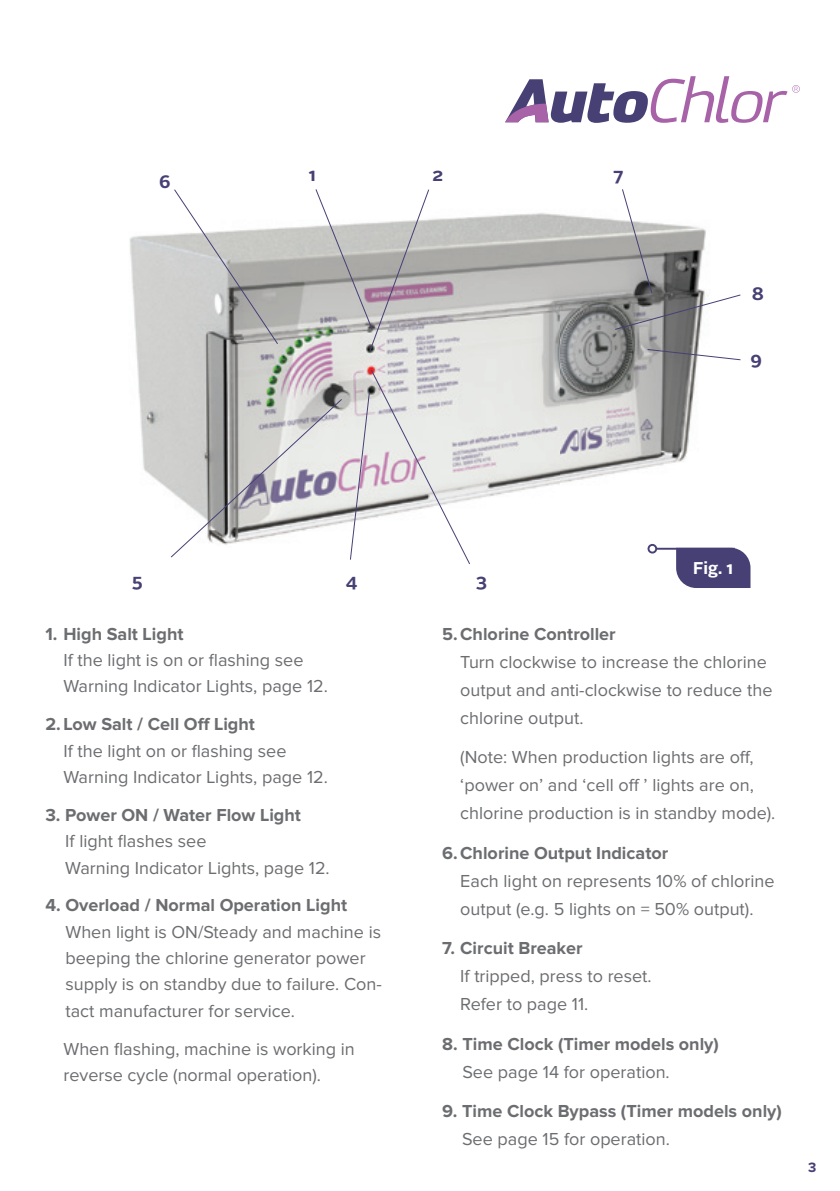
<style>
.page{position:relative;width:840px;height:1191px;background:#fff}
.page>*{position:absolute;margin:0;border:0;box-sizing:border-box;transform-origin:0 0}
.t1{font:18px/26.4px "Proxima Nova";color:#6c6d70}
.t2{font:700 18px "Proxima Nova";color:#6c6d70}
.t3{font:700 18px "Alright Sans";color:#464075}
.t4{font:700 17px "Alright Sans";color:#fff}
.t5{font:700 14px "Proxima Nova";color:#464075}
</style>
<div class="page">
<svg style="left:505px;top:76px;width:294px;height:47px"></svg>
<img style="left:129px;top:213px;width:572px;height:334px">
<svg style="left:349px;top:369px;width:121px;height:195px"></svg>
<svg style="left:170px;top:398px;width:173px;height:160px"></svg>
<svg style="left:173px;top:189px;width:106px;height:156px"></svg>
<svg style="left:314px;top:189px;width:116px;height:163px"></svg>
<svg style="left:646px;top:348px;width:95px;height:13px"></svg>
<svg style="left:675px;top:548px;width:75px;height:40px;background:#524d7e"></svg>
<hr style="left:655px;top:548px;width:79px;height:1px;background:#464075">
<div style="left:647px;top:544px;width:9px;height:9px;border:2px solid #464075;border-radius:50%"></div>
<svg style="left:613px;top:189px;width:128px;height:142px"></svg>
<p class="t3" style="left:159px;top:169px;width:13px">6</p>
<p class="t3" style="left:308px;top:162px;width:9px">1</p>
<p class="t3" style="left:432px;top:162px;width:13px">2</p>
<p class="t3" style="left:612px;top:162px;width:12px">7</p>
<p class="t3" style="left:751px;top:281px;width:14px">8</p>
<p class="t3" style="left:750px;top:346px;width:13px">9</p>
<p class="t3" style="left:132px;top:568px;width:12px">5</p>
<p class="t3" style="left:345px;top:568px;width:13px">4</p>
<p class="t3" style="left:475px;top:568px;width:13px">3</p>
<p class="t4" style="left:693px;top:556px;width:41px">Fig. 1</p>
<p class="t2" style="left:45px;top:625px;width:140px">1. High Salt Light</p>
<p class="t1" style="left:63px;top:647px;width:266px">If the light is on or flashing see<br>Warning Indicator Lights, page 12.</p>
<p class="t2" style="left:45px;top:716px;width:211px">2. Low Salt / Cell Off Light</p>
<p class="t1" style="left:63px;top:738px;width:266px">If the light on or flashing see<br>Warning Indicator Lights, page 12.</p>
<p class="t2" style="left:45px;top:806px;width:257px">3. Power ON / Water Flow Light</p>
<p class="t1" style="left:65px;top:828px;width:266px">If light flashes see<br>Warning Indicator Lights, page 12.</p>
<p class="t2" style="left:45px;top:897px;width:303px">4. Overload / Normal Operation Light</p>
<p class="t1" style="left:65px;top:919px;width:318px">When light is ON/Steady and machine is beeping the chlorine generator power supply is on standby due to failure. Con&shy;tact manufacturer for service.</p>
<p class="t1" style="left:63px;top:1036px;width:293px">When flashing, machine is working in reverse cycle (normal operation).</p>
<p class="t2" style="left:442px;top:625px;width:175px">5. Chlorine Controller</p>
<p class="t1" style="left:460px;top:648px;width:313px;line-height:28px">Turn clockwise to increase the chlorine output and anti-clockwise to reduce the chlorine output.</p>
<p class="t1" style="left:460px;top:744px;width:316px;line-height:28px">(Note: When production lights are off, ‘power on’ and ‘cell off ’ lights are on, chlorine production is in standby mode).</p>
<p class="t2" style="left:442px;top:844px;width:227px">6. Chlorine Output Indicator</p>
<p class="t1" style="left:460px;top:867px;width:316px;line-height:28px">Each light on represents 10% of chlorine output (e.g. 5 lights on = 50% output).</p>
<p class="t2" style="left:442px;top:940px;width:142px">7. Circuit Breaker</p>
<p class="t1" style="left:460px;top:963px;width:193px;line-height:28px">If tripped, press to reset.<br>Refer to page 11.</p>
<p class="t2" style="left:442px;top:1035px;width:278px">8. Time Clock (Timer models only)</p>
<p class="t1" style="left:462px;top:1059px;width:209px">See page 14 for operation.</p>
<p class="t2" style="left:442px;top:1103px;width:341px">9. Time Clock Bypass (Timer models only)</p>
<p class="t1" style="left:462px;top:1127px;width:209px">See page 15 for operation.</p>
<p class="t5" style="left:807px;top:1161px;width:10px">3</p>
</div>
